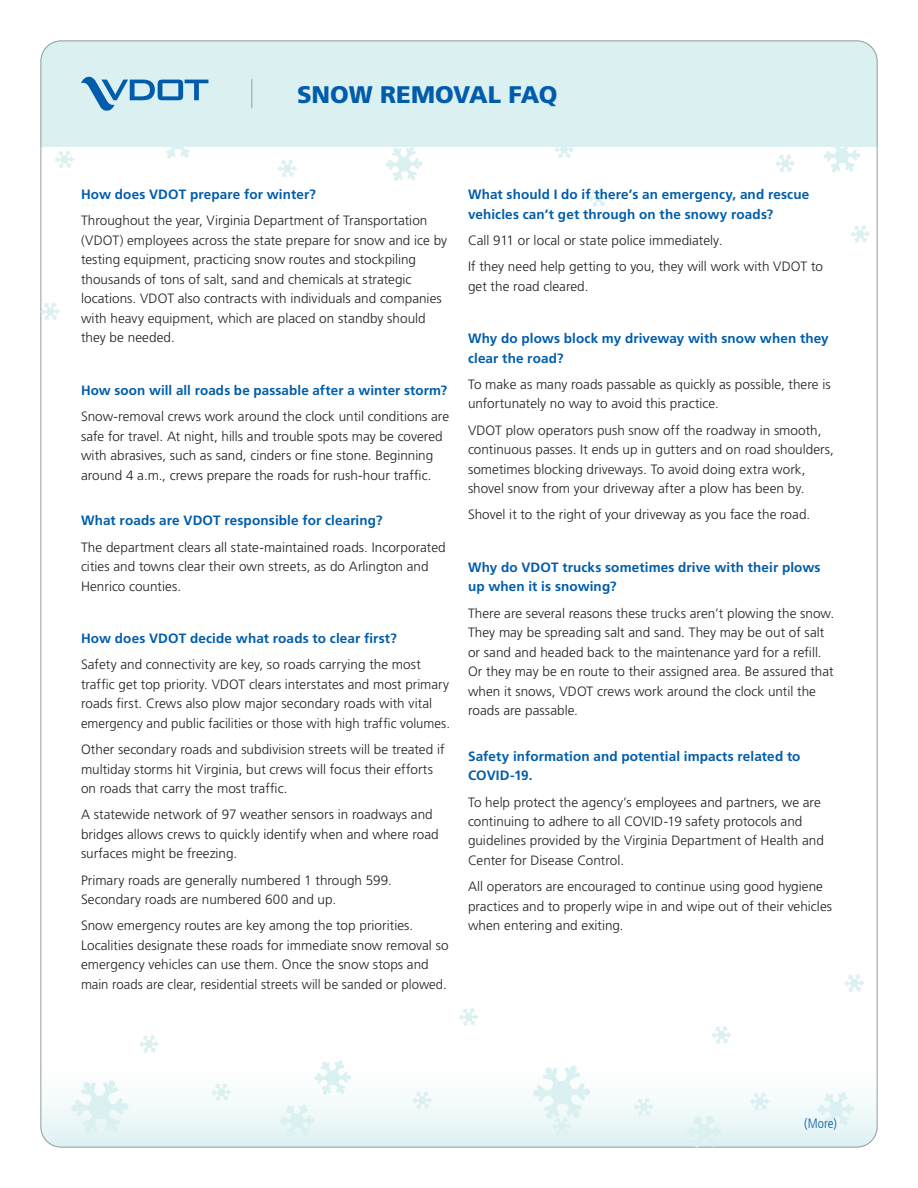
<style>
.page{position:relative;width:918px;height:1188px;background:#fff}
.page>*{position:absolute;margin:0;border:0;box-sizing:border-box;transform-origin:0 0}
.t1{font:900 24px "Frutiger LT Std";letter-spacing:-.005em;color:#015dab}
.t2{font:300 13.5px/19.5px "Frutiger LT Std";letter-spacing:.005em;color:#231f20}
.t3{font:700 13.5px/19.5px "Frutiger LT Std";letter-spacing:.01em;color:#015dab}
.t4{font:300 condensed 13.5px "Frutiger LT Std";color:#015dab}
</style>
<div class="page">
<svg style="left:42px;top:1060px;width:834px;height:86px"></svg>
<div style="left:42px;top:42px;width:834px;height:105px;background:#dbf0f1"></div>
<svg style="left:775px;top:154px;width:20px;height:18px"></svg>
<svg style="left:55px;top:150px;width:19px;height:18px"></svg>
<svg style="left:277px;top:159px;width:20px;height:18px"></svg>
<svg style="left:554px;top:140px;width:20px;height:18px"></svg>
<svg style="left:850px;top:225px;width:20px;height:18px"></svg>
<svg style="left:588px;top:189px;width:20px;height:18px"></svg>
<svg style="left:40px;top:302px;width:20px;height:18px"></svg>
<svg style="left:817px;top:1092px;width:38px;height:34px"></svg>
<svg style="left:314px;top:1061px;width:37px;height:34px"></svg>
<svg style="left:385px;top:147px;width:37px;height:34px"></svg>
<svg style="left:823px;top:138px;width:38px;height:34px"></svg>
<svg style="left:158px;top:124px;width:38px;height:34px"></svg>
<svg style="left:634px;top:1098px;width:20px;height:18px"></svg>
<svg style="left:139px;top:1035px;width:20px;height:18px"></svg>
<svg style="left:212px;top:1083px;width:19px;height:18px"></svg>
<svg style="left:844px;top:974px;width:20px;height:18px"></svg>
<svg style="left:279px;top:1105px;width:36px;height:32px"></svg>
<svg style="left:687px;top:1116px;width:35px;height:31px"></svg>
<svg style="left:712px;top:1026px;width:19px;height:18px"></svg>
<svg style="left:750px;top:1092px;width:20px;height:18px"></svg>
<svg style="left:459px;top:1008px;width:20px;height:18px"></svg>
<svg style="left:412px;top:1091px;width:20px;height:18px"></svg>
<svg style="left:71px;top:1081px;width:58px;height:52px"></svg>
<svg style="left:533px;top:1066px;width:58px;height:69px"></svg>
<svg style="left:81px;top:75px;width:127px;height:38px;background:#9fc8dd"></svg>
<svg style="left:251px;top:79px;width:1px;height:29px"></svg>
<h1 class="t1" style="left:297px;top:80px;width:262px">SNOW REMOVAL FAQ</h1>
<h2 class="t3" style="left:81px;top:185px;width:236px">How does VDOT prepare for winter?</h2>
<p class="t2" style="left:81px;top:211px;width:368px">Throughout the year, Virginia Department of Transportation (VDOT) employees across the state prepare for snow and ice by testing equipment, practicing snow routes and stockpiling thousands of tons of salt, sand and chemicals at strategic locations. VDOT also contracts with individuals and companies with heavy equipment, which are placed on standby should they be needed.</p>
<h2 class="t3" style="left:81px;top:381px;width:368px">How soon will all roads be passable after a winter storm?</h2>
<p class="t2" style="left:81px;top:407px;width:370px">Snow-removal crews work around the clock until conditions are safe for travel. At night, hills and trouble spots may be covered with abrasives, such as sand, cinders or fne stone. Beginning around 4 a.m., crews prepare the roads for rush-hour traffc.</p>
<h2 class="t3" style="left:81px;top:511px;width:303px">What roads are VDOT responsible for clearing?</h2>
<p class="t2" style="left:81px;top:537px;width:366px">The department clears all state-maintained roads. Incorporated cities and towns clear their own streets, as do Arlington and<br>Henrico counties.</p>
<h2 class="t3" style="left:81px;top:629px;width:317px">How does VDOT decide what roads to clear frst?</h2>
<p class="t2" style="left:81px;top:655px;width:370px">Safety and connectivity are key, so roads carrying the most traffc get top priority. VDOT clears interstates and most primary roads frst. Crews also plow major secondary roads with vital emergency and public facilities or those with high traffc volumes.</p>
<p class="t2" style="left:81px;top:740px;width:365px">Other secondary roads and subdivision streets will be treated if multiday storms hit Virginia, but crews will focus their efforts on roads that carry the most traffc.</p>
<p class="t2" style="left:81px;top:805px;width:359px">A statewide network of 97 weather sensors in roadways and bridges allows crews to quickly identify when and where road surfaces might be freezing.</p>
<p class="t2" style="left:81px;top:870px;width:312px">Primary roads are generally numbered 1 through 599.<br>Secondary roads are numbered 600 and up.</p>
<p class="t2" style="left:81px;top:916px;width:369px">Snow emergency routes are key among the top priorities.<br>Localities designate these roads for immediate snow removal so emergency vehicles can use them. Once the snow stops and main roads are clear, residential streets will be sanded or plowed.</p>
<h2 class="t3" style="left:468px;top:185px;width:343px">What should I do if there’s an emergency, and rescue vehicles can’t get through on the snowy roads?</h2>
<p class="t2" style="left:468px;top:231px;width:256px">Call 911 or local or state police immediately.</p>
<p class="t2" style="left:468px;top:257px;width:356px">If they need help getting to you, they will work with VDOT to get the road cleared.</p>
<h2 class="t3" style="left:468px;top:329px;width:362px">Why do plows block my driveway with snow when they clear the road?</h2>
<p class="t2" style="left:468px;top:375px;width:364px">To make as many roads passable as quickly as possible, there is unfortunately no way to avoid this practice.</p>
<p class="t2" style="left:468px;top:420px;width:368px">VDOT plow operators push snow off the roadway in smooth, continuous passes. It ends up in gutters and on road shoulders, sometimes blocking driveways. To avoid doing extra work, shovel snow from your driveway after a plow has been by.</p>
<p class="t2" style="left:468px;top:505px;width:344px">Shovel it to the right of your driveway as you face the road.</p>
<h2 class="t3" style="left:468px;top:557px;width:354px">Why do VDOT trucks sometimes drive with their plows up when it is snowing?</h2>
<p class="t2" style="left:468px;top:603px;width:368px">There are several reasons these trucks aren’t plowing the snow.<br>They may be spreading salt and sand. They may be out of salt or sand and headed back to the maintenance yard for a refll.<br>Or they may be en route to their assigned area. Be assured that when it snows, VDOT crews work around the clock until the roads are passable.</p>
<h2 class="t3" style="left:468px;top:746px;width:334px">Safety information and potential impacts related to<br>COVID-19.</h2>
<p class="t2" style="left:468px;top:792px;width:357px">To help protect the agency’s employees and partners, we are continuing to adhere to all COVID-19 safety protocols and guidelines provided by the Virginia Department of Health and Center for Disease Control.</p>
<p class="t2" style="left:468px;top:877px;width:366px">All operators are encouraged to continue using good hygiene practices and to properly wipe in and wipe out of their vehicles when entering and exiting.</p>
<p class="t4" style="left:804px;top:1115px;width:34px">(More)</p>
</div>
